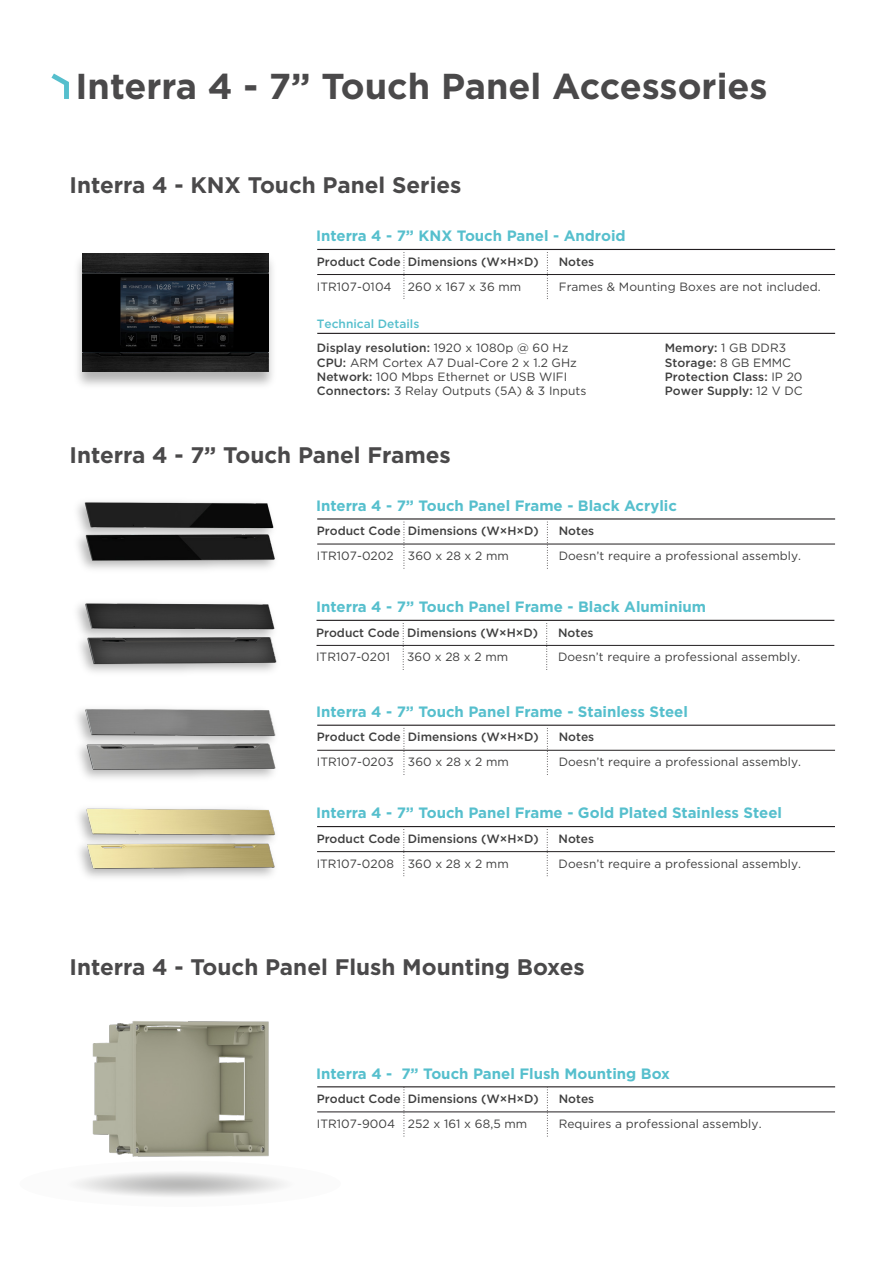
<style>
.page{position:relative;width:893px;height:1263px;background:#fff}
.page>*{position:absolute;margin:0;border:0;box-sizing:border-box;transform-origin:0 0}
.t1{font:700 36px "Gotham";color:#4a494a}
.t2{font:700 22.5px "Gotham";color:#4a494a}
.t3{font:700 15px "Gotham";color:#56bfcd}
.t4{font:12px/14.4px "Gotham";letter-spacing:.005em;color:#3f3f3f}
.t5{font:500 12px/14.4px "Gotham";color:#3f3f3f}
.s1{color:#56bfcd}
.s2{font-weight:400}
.s3{font-weight:500}
</style>
<div class="page">
<svg style="left:51px;top:74px;width:18px;height:25px"></svg>
<img style="left:77px;top:253px;width:196px;height:133px">
<img style="left:82px;top:254px;width:186px;height:118px">
<hr style="left:317px;top:249px;width:518px;height:1px;background:#221e20">
<hr style="left:317px;top:333px;width:518px;height:1px;background:#221e20">
<hr style="left:317px;top:274px;width:518px;height:1px;background:#221e20">
<svg style="left:404px;top:252px;width:1px;height:47px"></svg>
<svg style="left:547px;top:252px;width:1px;height:47px"></svg>
<hr style="left:317px;top:518px;width:518px;height:1px;background:#221e20">
<hr style="left:317px;top:544px;width:518px;height:1px;background:#221e20">
<svg style="left:404px;top:521px;width:1px;height:47px"></svg>
<svg style="left:547px;top:521px;width:1px;height:47px"></svg>
<hr style="left:316px;top:620px;width:518px;height:1px;background:#221e20">
<hr style="left:316px;top:645px;width:518px;height:1px;background:#221e20">
<svg style="left:403px;top:623px;width:1px;height:47px"></svg>
<svg style="left:546px;top:623px;width:1px;height:47px"></svg>
<hr style="left:317px;top:725px;width:518px;height:1px;background:#221e20">
<hr style="left:317px;top:750px;width:518px;height:1px;background:#221e20">
<svg style="left:404px;top:728px;width:1px;height:47px"></svg>
<svg style="left:547px;top:727px;width:1px;height:48px"></svg>
<hr style="left:317px;top:826px;width:518px;height:1px;background:#221e20">
<hr style="left:317px;top:851px;width:518px;height:1px;background:#221e20">
<svg style="left:403px;top:829px;width:1px;height:47px"></svg>
<svg style="left:547px;top:829px;width:1px;height:47px"></svg>
<img style="left:84px;top:545px;width:191px;height:17px">
<img style="left:75px;top:503px;width:199px;height:42px">
<img style="left:83px;top:502px;width:191px;height:28px">
<img style="left:86px;top:646px;width:192px;height:19px">
<img style="left:77px;top:603px;width:199px;height:43px">
<img style="left:84px;top:603px;width:191px;height:26px">
<img style="left:82px;top:709px;width:194px;height:26px">
<img style="left:76px;top:735px;width:201px;height:44px">
<img style="left:84px;top:742px;width:192px;height:27px">
<img style="left:84px;top:808px;width:192px;height:25px">
<img style="left:77px;top:833px;width:199px;height:45px">
<img style="left:82px;top:841px;width:194px;height:31px">
<hr style="left:317px;top:1086px;width:518px;height:1px;background:#221e20">
<hr style="left:317px;top:1112px;width:518px;height:1px;background:#221e20">
<svg style="left:404px;top:1087px;width:1px;height:49px"></svg>
<svg style="left:547px;top:1087px;width:1px;height:49px"></svg>
<svg style="left:19px;top:1161px;width:322px;height:46px"></svg>
<img style="left:92px;top:1021px;width:177px;height:136px">
<h1 class="t1" style="left:75px;top:62px;width:694px">Interra 4 - 7” Touch Panel Accessories</h1>
<h2 class="t2" style="left:70px;top:170px;width:394px">Interra 4 - KNX Touch Panel Series</h2>
<p class="t3" style="left:316px;top:226px;width:311px">Interra 4 - 7” KNX Touch Panel - Android</p>
<p class="t5" style="left:317px;top:254px;width:224px">Product Code Dimensions (W×H×D)</p>
<p class="t4" style="left:317px;top:279px;width:76px">ITR107-0104</p>
<p class="t4" style="left:408px;top:279px;width:115px">260 x 167 x 36 mm</p>
<p class="t5" style="left:317px;top:312px;width:253px;line-height:24px"><span class="s1">Technical Details<br></span>Display resolution: <span class="s2">1920 x 1080p @ 60 Hz</span></p>
<p class="t4" style="left:317px;top:355px;width:271px"><span class="s3">CPU:</span> ARM Cortex A7 Dual-Core 2 x 1.2 GHz<br><span class="s3">Network:</span> 100 Mbps Ethernet or USB WIFI<br><span class="s3">Connectors:</span> 3 Relay Outputs (5A) &amp; 3 Inputs</p>
<p class="t5" style="left:559px;top:254px;width:37px">Notes</p>
<p class="t4" style="left:559px;top:279px;width:264px">Frames &amp; Mounting Boxes are not included.</p>
<p class="t5" style="left:665px;top:341px;width:139px">Memory: <span class="s2">1 GB DDR3<br></span>Storage: <span class="s2">8 GB EMMC<br></span>Protection Class: <span class="s2">IP 20<br></span>Power Supply: <span class="s2">12 V DC</span></p>
<h2 class="t2" style="left:70px;top:440px;width:383px">Interra 4 - 7” Touch Panel Frames</h2>
<p class="t3" style="left:316px;top:496px;width:362px">Interra 4 - 7” Touch Panel Frame - Black Acrylic</p>
<p class="t5" style="left:317px;top:523px;width:224px">Product Code Dimensions (W×H×D)</p>
<p class="t5" style="left:559px;top:523px;width:37px">Notes</p>
<p class="t4" style="left:317px;top:548px;width:194px">ITR107-0202 360 x 28 x 2 mm</p>
<p class="t4" style="left:559px;top:548px;width:244px">Doesn’t require a professional assembly.</p>
<p class="t3" style="left:316px;top:597px;width:391px">Interra 4 - 7” Touch Panel Frame - Black Aluminium</p>
<p class="t5" style="left:316px;top:625px;width:224px">Product Code Dimensions (W×H×D)</p>
<p class="t5" style="left:558px;top:625px;width:37px">Notes</p>
<p class="t4" style="left:316px;top:650px;width:76px">ITR107-0201</p>
<p class="t4" style="left:407px;top:650px;width:103px">360 x 28 x 2 mm</p>
<p class="t4" style="left:558px;top:650px;width:244px">Doesn’t require a professional assembly.</p>
<p class="t3" style="left:316px;top:702px;width:373px">Interra 4 - 7” Touch Panel Frame - Stainless Steel</p>
<p class="t5" style="left:317px;top:730px;width:224px">Product Code Dimensions (W×H×D)</p>
<p class="t5" style="left:559px;top:730px;width:37px">Notes</p>
<p class="t4" style="left:317px;top:754px;width:194px">ITR107-0203 360 x 28 x 2 mm</p>
<p class="t4" style="left:559px;top:754px;width:244px">Doesn’t require a professional assembly.</p>
<p class="t3" style="left:316px;top:803px;width:467px">Interra 4 - 7” Touch Panel Frame - Gold Plated Stainless Steel</p>
<p class="t5" style="left:317px;top:831px;width:224px">Product Code Dimensions (W×H×D)</p>
<p class="t5" style="left:559px;top:831px;width:37px">Notes</p>
<p class="t4" style="left:317px;top:856px;width:194px">ITR107-0208 360 x 28 x 2 mm</p>
<p class="t4" style="left:559px;top:856px;width:244px">Doesn’t require a professional assembly.</p>
<h2 class="t2" style="left:70px;top:952px;width:517px">Interra 4 - Touch Panel Flush Mounting Boxes</h2>
<p class="t3" style="left:316px;top:1063px;width:355px">Interra 4 - 7” Touch Panel Flush Mounting Box</p>
<p class="t5" style="left:317px;top:1091px;width:224px">Product Code Dimensions (W×H×D)</p>
<p class="t5" style="left:559px;top:1091px;width:37px">Notes</p>
<p class="t4" style="left:317px;top:1116px;width:212px">ITR107-9004 252 x 161 x 68,5 mm</p>
<p class="t4" style="left:559px;top:1116px;width:204px">Requires a professional assembly.</p>
</div>
